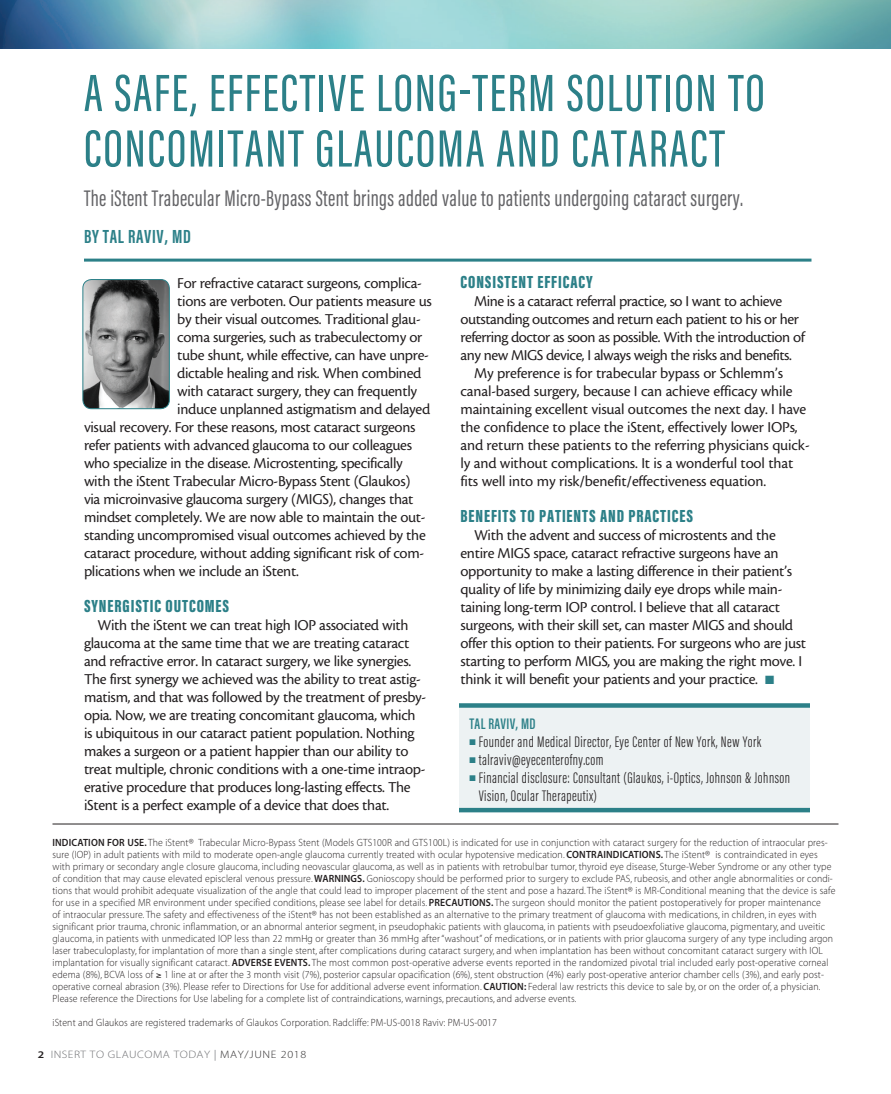
<style>
.page{position:relative;width:891px;height:1094px;background:#fff}
.page>*{position:absolute;margin:0;border:0;box-sizing:border-box;transform-origin:0 0}
.headline{font:500 54px/55.5px "Acumin Pro Extra Cond";letter-spacing:.035em;color:#2c8088}
.deck{font:23.25px "Acumin Pro Extra Cond";letter-spacing:.015em;color:#636366}
.author{font:700 19.5px "Acumin Pro Extra Cond";letter-spacing:.035em;color:#2c8088}
.subhead{font:900 18px "Acumin Pro Extra Cond";letter-spacing:.05em;color:#2c8088}
.body{font:15.75px/18px "Cronos MM 408 10";letter-spacing:-.02em;color:#231f20}
.bio_info{font:300 15.75px/18px "Acumin Pro Extra Cond";letter-spacing:.03em;color:#231f20}
.bio_name{font:600 15.75px "Acumin Pro Extra Cond";letter-spacing:.02em;color:#2c8088}
.t1{font:10.8px "Myriad MM 215 600";letter-spacing:.04em;color:#6c6d70;scale:1.11 1}
.t2{font:10.5px/12px "Myriad MM 215 600";letter-spacing:.015em;color:#231f20;scale:.93 1}
.s1{color:#2c8088}
.s2{font-family:"Myriad MM 565 600"}
.s3{font-family:"Myriad MM 565 600";font-size:10.2px;color:#231f20}
.s4{font-family:"Myriad MM 400 600";color:#939598}
.s5{color:#312f30}
</style>
<div class="page">
<img style="left:0;top:0;width:891px;height:49px">
<img style="left:84px;top:279px;width:85px;height:130px">
<div style="left:82px;top:279px;width:88px;height:130px;border:1px solid #2c8088;border-radius:9px"></div>
<hr style="left:84px;top:258px;width:728px;height:3px;background:#2c8088">
<hr style="left:52px;top:823px;width:786px;height:1px;background:#231f20">
<div style="left:459px;top:707px;width:351px;height:101px;background:#edf2f3"></div>
<svg style="left:459px;top:703px;width:351px;height:4px"></svg>
<hr style="left:459px;top:808px;width:351px;height:4px;background:#2c8088">
<p class="headline" style="left:84px;top:65px;width:682px">A SAFE, EFFECTIVE LONG-TERM SOLUTION TO<br>CONCOMITANT GLAUCOMA AND CATARACT</p>
<p class="deck" style="left:84px;top:184px;width:661px">The iStent Trabecular Micro-Bypass Stent brings added value to patients undergoing cataract surgery.</p>
<p class="author" style="left:84px;top:224px;width:108px">BY TAL RAVIV, MD</p>
<p class="body" style="left:177px;top:274px;width:246px">For refractive cataract surgeons, complica-</p>
<p class="body" style="left:177px;top:292px;width:256px">tions are verboten. Our patients measure us</p>
<p class="body" style="left:177px;top:310px;width:245px">by their visual outcomes. Traditional glau-</p>
<p class="body" style="left:177px;top:328px;width:247px">coma surgeries, such as trabeculectomy or</p>
<p class="body" style="left:177px;top:346px;width:253px">tube shunt, while effective, can have unpre-</p>
<p class="body" style="left:177px;top:364px;width:246px">dictable healing and risk. When combined</p>
<p class="body" style="left:177px;top:382px;width:241px">with cataract surgery, they can frequently</p>
<p class="body" style="left:177px;top:400px;width:255px">induce unplanned astigmatism and delayed</p>
<p class="body" style="left:84px;top:418px;width:333px">visual recovery. For these reasons, most cataract surgeons</p>
<p class="body" style="left:84px;top:436px;width:330px">refer patients with advanced glaucoma to our colleagues</p>
<p class="body" style="left:84px;top:454px;width:320px">who specialize in the disease. Microstenting, specifically</p>
<p class="body" style="left:84px;top:472px;width:328px">with the iStent Trabecular Micro-Bypass Stent (Glaukos)</p>
<p class="body" style="left:84px;top:490px;width:331px">via microinvasive glaucoma surgery (MIGS), changes that</p>
<p class="body" style="left:84px;top:508px;width:343px">mindset completely. We are now able to maintain the out-</p>
<p class="body" style="left:84px;top:526px;width:343px">standing uncompromised visual outcomes achieved by the</p>
<p class="body" style="left:84px;top:544px;width:342px">cataract procedure, without adding significant risk of com-</p>
<p class="body" style="left:84px;top:562px;width:216px">plications when we include an iStent.</p>
<p class="subhead" style="left:84px;top:595px;width:147px">SYNERGISTIC OUTCOMES</p>
<p class="body" style="left:84px;top:616px;width:344px;text-indent:14px">With the iStent we can treat high IOP associated with glaucoma at the same time that we are treating cataract and refractive error. In cataract surgery, we like synergies.<br>The first synergy we achieved was the ability to treat astig&shy;matism, and that was followed by the treatment of presby&shy;opia. Now, we are treating concomitant glaucoma, which is ubiquitous in our cataract patient population. Nothing makes a surgeon or a patient happier than our ability to treat multiple, chronic conditions with a one-time intraop&shy;erative procedure that produces long-lasting effects. The iStent is a perfect example of a device that does that.</p>
<p class="subhead" style="left:460px;top:271px;width:134px">CONSISTENT EFFICACY</p>
<p class="body" style="left:460px;top:292px;width:346px;text-indent:14px">Mine is a cataract referral practice, so I want to achieve outstanding outcomes and return each patient to his or her referring doctor as soon as possible. With the introduction of any new MIGS device, I always weigh the risks and benefits.</p>
<p class="body" style="left:460px;top:364px;width:351px;text-indent:14px">My preference is for trabecular bypass or Schlemm’s canal-based surgery, because I can achieve efficacy while maintaining excellent visual outcomes the next day. I have the confidence to place the iStent, effectively lower IOPs, and return these patients to the referring physicians quick&shy;ly and without complications. It is a wonderful tool that fits well into my risk/benefit/effectiveness equation.</p>
<p class="subhead" style="left:460px;top:505px;width:234px">BENEFITS TO PATIENTS AND PRACTICES</p>
<p class="body" style="left:460px;top:526px;width:347px;text-indent:14px">With the advent and success of microstents and the entire MIGS space, cataract refractive surgeons have an opportunity to make a lasting difference in their patient’s quality of life by minimizing daily eye drops while main&shy;taining long-term IOP control. I believe that all cataract surgeons, with their skill set, can master MIGS and should offer this option to their patients. For surgeons who are just starting to perform MIGS, you are making the right move. I think it will benefit your patients and your practice. <span class="s1">■</span></p>
<p class="bio_name" style="left:470px;top:713px;width:68px">TAL RAVIV, MD</p>
<p class="bio_info" style="left:470px;top:732px;width:293px"><span class="s1">■</span> Founder and Medical Director, Eye Center of New York, New York</p>
<p class="bio_info" style="left:470px;top:750px;width:136px"><span class="s1">■</span> talraviv@eyecenterofny.com</p>
<p class="bio_info" style="left:479px;top:768px;width:313px;text-indent:-9px"><span class="s1">■</span> Financial disclosure: Consultant (Glaukos, i-Optics, Johnson &amp; Johnson<br>Vision, Ocular Therapeutix)</p>
<p class="t2" style="left:52px;top:836px;width:843px"><span class="s2">INDICATION FOR USE.</span> The iStent® Trabecular Micro-Bypass Stent (Models GTS100R and GTS100L) is indicated for use in conjunction with cataract surgery for the reduction of intraocular pres&shy;sure (IOP) in adult patients with mild to moderate open-angle glaucoma currently treated with ocular hypotensive medication. <span class="s2">CONTRAINDICATIONS.</span> The iStent® is contraindicated in eyes with primary or secondary angle closure glaucoma, including neovascular glaucoma, as well as in patients with retrobulbar tumor, thyroid eye disease, Sturge-Weber Syndrome or any other type of condition that may cause elevated episcleral venous pressure. <span class="s2">WARNINGS.</span> Gonioscopy should be performed prior to surgery to exclude PAS, rubeosis, and other angle abnormalities or condi&shy;tions that would prohibit adequate visualization of the angle that could lead to improper placement of the stent and pose a hazard. The iStent® is MR-Conditional meaning that the device is safe for use in a specified MR environment under specified conditions, please see label for details. <span class="s2">PRECAUTIONS.</span> The surgeon should monitor the patient postoperatively for proper maintenance<br>of intraocular pressure. The safety and effectiveness of the iStent® has not been established as an alternative to the primary treatment of glaucoma with medications, in children, in eyes with significant prior trauma, chronic inflammation, or an abnormal anterior segment, in pseudophakic patients with glaucoma, in patients with pseudoexfoliative glaucoma, pigmentary, and uveitic glaucoma, in patients with unmedicated IOP less than 22 mmHg or greater than 36 mmHg after “washout” of medications, or in patients with prior glaucoma surgery of any type including argon laser trabeculoplasty, for implantation of more than a single stent, after complications during cataract surgery, and when implantation has been without concomitant cataract surgery with IOL implantation for visually significant cataract. <span class="s2">ADVERSE EVENTS.</span> The most common post-operative adverse events reported in the randomized pivotal trial included early post-operative corneal edema (8%), BCVA loss of ≥ 1 line at or after the 3 month visit (7%), posterior capsular opacification (6%), stent obstruction (4%) early post-operative anterior chamber cells (3%), and early post&shy;operative corneal abrasion (3%). Please refer to Directions for Use for additional adverse event information. <span class="s2">CAUTION:</span> Federal law restricts this device to sale by, or on the order of, a physician.<br>Please reference the Directions for Use labeling for a complete list of contraindications, warnings, precautions, and adverse events.</p>
<p class="t2" style="left:52px;top:1016px;width:479px">iStent and Glaukos are registered trademarks of Glaukos Corporation. Radcliffe: PM-US-0018 Raviv: PM-US-0017</p>
<p class="t1" style="left:38px;top:1049px;width:243px"><span class="s3">2</span> INSERT TO GLAUCOMA TODAY <span class="s4">|</span> <span class="s5">MAY/JUNE 2018</span></p>
</div>
